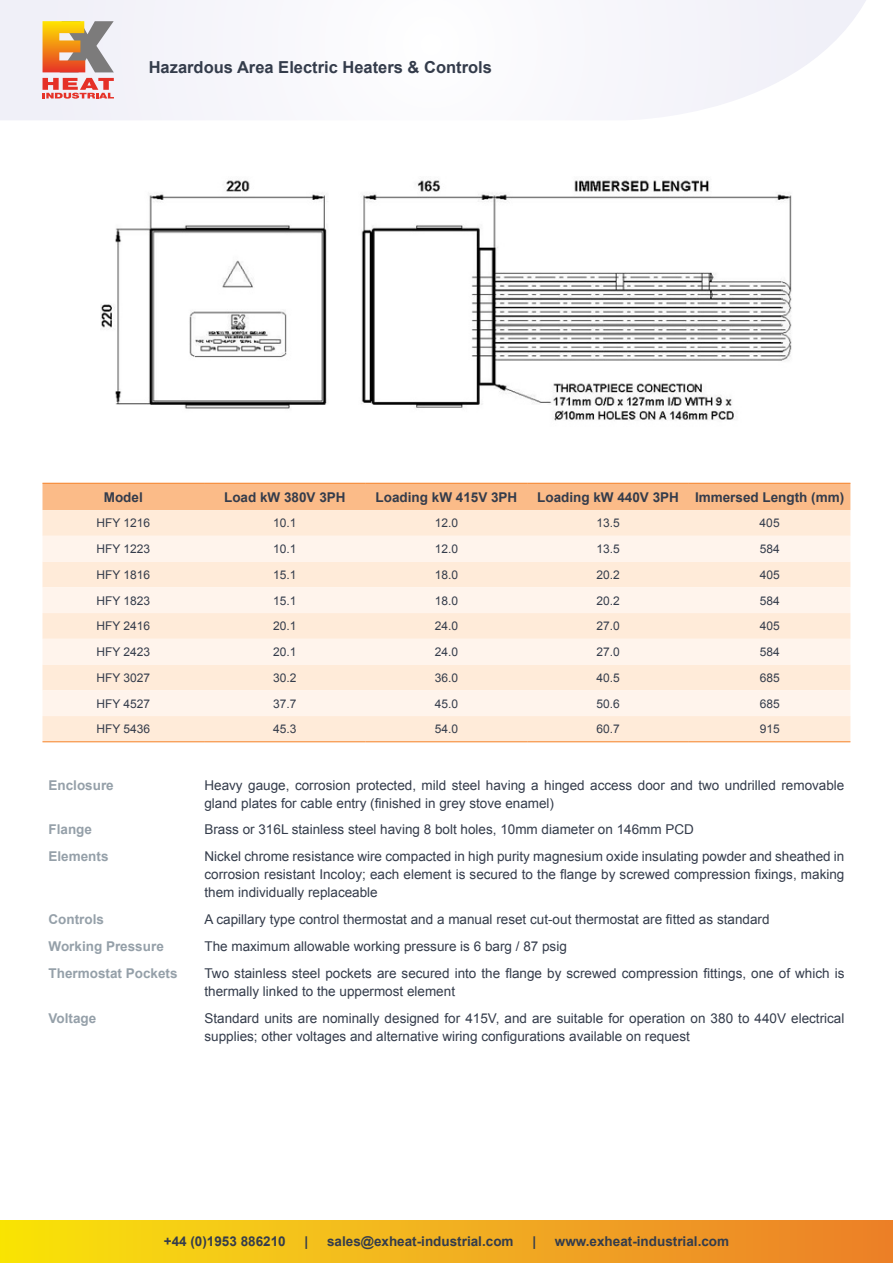
<style>
.page{position:relative;width:893px;height:1263px;background:#fff}
.page>*{position:absolute;margin:0;border:0;box-sizing:border-box;transform-origin:0 0}
.t1{font:700 16.5px "Arial";color:#343c4b}
.t2{font:13.5px/18px "Arial";color:#343c4b}
.t3{font:700 13.5px "Arial";color:#343c4b}
.t4{font:700 13.5px "Arial";color:#95a0a9}
.t5{font:12px "Arial";color:#343c4b}
</style>
<div class="page">
<svg style="left:0;top:0;width:866px;height:120px"></svg>
<div style="left:0;top:1220px;width:893px;height:43px;background:linear-gradient(to right,#f9e40d,#ec7f2c)"></div>
<svg style="left:43px;top:78px;width:71px;height:21px"></svg>
<svg style="left:43px;top:21px;width:71px;height:51px"></svg>
<img style="left:100px;top:180px;width:692px;height:241px">
<div style="left:42px;top:484px;width:808px;height:26px;background:#fbbb88"></div>
<div style="left:42px;top:510px;width:808px;height:231px;background:#ffebd9"></div>
<svg style="left:42px;top:536px;width:808px;height:180px;background:#fff0e4"></svg>
<hr style="left:42px;top:483px;width:162px;height:1px;background:#f58025">
<hr style="left:204px;top:483px;width:162px;height:1px;background:#f58025">
<hr style="left:366px;top:483px;width:161px;height:1px;background:#f58025">
<hr style="left:527px;top:483px;width:162px;height:1px;background:#f58025">
<hr style="left:689px;top:483px;width:161px;height:1px;background:#f58025">
<hr style="left:42px;top:741px;width:162px;height:1px;background:#f58025">
<hr style="left:204px;top:741px;width:162px;height:1px;background:#f58025">
<hr style="left:366px;top:741px;width:161px;height:1px;background:#f58025">
<hr style="left:527px;top:741px;width:162px;height:1px;background:#f58025">
<hr style="left:689px;top:741px;width:161px;height:1px;background:#f58025">
<p class="t1" style="left:149px;top:57px;width:345px">Hazardous Area Electric Heaters &amp; Controls</p>
<p class="t3" style="left:104px;top:488px;width:41px">Model</p>
<p class="t3" style="left:224px;top:488px;width:123px">Load kW 380V 3PH</p>
<p class="t3" style="left:376px;top:488px;width:143px">Loading kW 415V 3PH</p>
<p class="t3" style="left:537px;top:488px;width:309px">Loading kW 440V 3PH Immersed Length (mm)</p>
<p class="t5" style="left:96px;top:515px;width:55px">HFY 1216</p>
<p class="t5" style="left:273px;top:515px;width:25px">10.1</p>
<p class="t5" style="left:435px;top:515px;width:25px">12.0</p>
<p class="t5" style="left:596px;top:515px;width:25px">13.5</p>
<p class="t5" style="left:760px;top:515px;width:22px">405</p>
<p class="t5" style="left:96px;top:541px;width:55px">HFY 1223</p>
<p class="t5" style="left:273px;top:541px;width:25px">10.1</p>
<p class="t5" style="left:435px;top:541px;width:25px">12.0</p>
<p class="t5" style="left:596px;top:541px;width:25px">13.5</p>
<p class="t5" style="left:760px;top:541px;width:22px">584</p>
<p class="t5" style="left:96px;top:567px;width:55px">HFY 1816</p>
<p class="t5" style="left:273px;top:567px;width:25px">15.1</p>
<p class="t5" style="left:435px;top:567px;width:25px">18.0</p>
<p class="t5" style="left:596px;top:567px;width:25px">20.2</p>
<p class="t5" style="left:760px;top:567px;width:22px">405</p>
<p class="t5" style="left:96px;top:592px;width:55px">HFY 1823</p>
<p class="t5" style="left:273px;top:592px;width:25px">15.1</p>
<p class="t5" style="left:435px;top:592px;width:25px">18.0</p>
<p class="t5" style="left:596px;top:592px;width:25px">20.2</p>
<p class="t5" style="left:760px;top:592px;width:22px">584</p>
<p class="t5" style="left:96px;top:618px;width:55px">HFY 2416</p>
<p class="t5" style="left:273px;top:618px;width:25px">20.1</p>
<p class="t5" style="left:435px;top:618px;width:25px">24.0</p>
<p class="t5" style="left:596px;top:618px;width:25px">27.0</p>
<p class="t5" style="left:760px;top:618px;width:22px">405</p>
<p class="t5" style="left:96px;top:644px;width:55px">HFY 2423</p>
<p class="t5" style="left:273px;top:644px;width:25px">20.1</p>
<p class="t5" style="left:435px;top:644px;width:25px">24.0</p>
<p class="t5" style="left:596px;top:644px;width:25px">27.0</p>
<p class="t5" style="left:760px;top:644px;width:22px">584</p>
<p class="t5" style="left:96px;top:670px;width:55px">HFY 3027</p>
<p class="t5" style="left:273px;top:670px;width:25px">30.2</p>
<p class="t5" style="left:435px;top:670px;width:25px">36.0</p>
<p class="t5" style="left:596px;top:670px;width:25px">40.5</p>
<p class="t5" style="left:760px;top:670px;width:22px">685</p>
<p class="t5" style="left:96px;top:695px;width:55px">HFY 4527</p>
<p class="t5" style="left:273px;top:695px;width:25px">37.7</p>
<p class="t5" style="left:435px;top:695px;width:25px">45.0</p>
<p class="t5" style="left:596px;top:695px;width:25px">50.6</p>
<p class="t5" style="left:760px;top:695px;width:22px">685</p>
<p class="t5" style="left:96px;top:721px;width:55px">HFY 5436</p>
<p class="t5" style="left:273px;top:721px;width:25px">45.3</p>
<p class="t5" style="left:435px;top:721px;width:25px">54.0</p>
<p class="t5" style="left:596px;top:721px;width:25px">60.7</p>
<p class="t5" style="left:760px;top:721px;width:22px">915</p>
<p class="t4" style="left:49px;top:776px;width:67px">Enclosure</p>
<p class="t2" style="left:204px;top:776px;width:641px">Heavy gauge, corrosion protected, mild steel having a hinged access door and two undrilled removable gland plates for cable entry (finished in grey stove enamel)</p>
<p class="t4" style="left:49px;top:821px;width:45px">Flange</p>
<p class="t2" style="left:204px;top:821px;width:491px">Brass or 316L stainless steel having 8 bolt holes, 10mm diameter on 146mm PCD</p>
<p class="t4" style="left:49px;top:847px;width:62px">Elements</p>
<p class="t2" style="left:204px;top:847px;width:641px;text-align:justify">Nickel chrome resistance wire compacted in high purity magnesium oxide insulating powder and sheathed in corrosion resistant Incoloy; each element is secured to the flange by screwed compression fixings, making them individually replaceable</p>
<p class="t4" style="left:49px;top:910px;width:57px">Controls</p>
<p class="t2" style="left:204px;top:910px;width:567px">A capillary type control thermostat and a manual reset cut-out thermostat are fitted as standard</p>
<p class="t4" style="left:49px;top:937px;width:117px">Working Pressure</p>
<p class="t2" style="left:204px;top:937px;width:364px">The maximum allowable working pressure is 6 barg / 87 psig</p>
<p class="t4" style="left:49px;top:964px;width:131px">Thermostat Pockets</p>
<p class="t2" style="left:204px;top:964px;width:641px">Two stainless steel pockets are secured into the flange by screwed compression fittings, one of which is thermally linked to the uppermost element</p>
<p class="t4" style="left:49px;top:1009px;width:49px">Voltage</p>
<p class="t2" style="left:204px;top:1009px;width:641px">Standard units are nominally designed for 415V, and are suitable for operation on 380 to 440V electrical supplies; other voltages and alternative wiring configurations available on request</p>
<p class="t3" style="left:164px;top:1232px;width:123px">+44 (0)1953 886210</p>
<p class="t3" style="left:305px;top:1232px;width:5px">|</p>
<p class="t3" style="left:327px;top:1232px;width:188px">sales@exheat-industrial.com</p>
<p class="t3" style="left:532px;top:1232px;width:5px">|</p>
<p class="t3" style="left:555px;top:1232px;width:176px">www.exheat-industrial.com</p>
</div>
